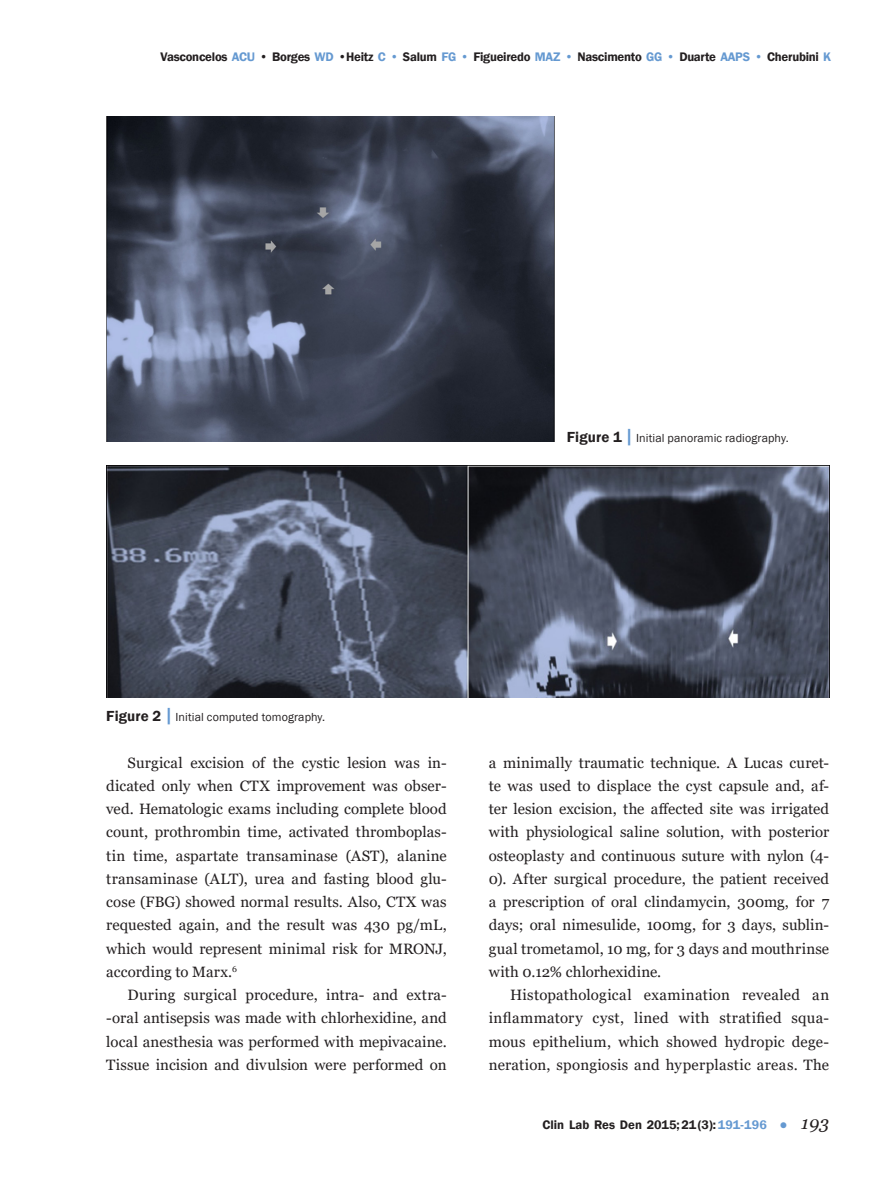
<style>
.page{position:relative;width:893px;height:1191px;background:#fff}
.page>*{position:absolute;margin:0;border:0;box-sizing:border-box;transform-origin:0 0}
._2_1_CORPO_TEXTO_ING{font:15px/23.2px "Georgia";letter-spacing:.005em;color:#231f20;text-align:justify}
._0_2_1_Rodapé_impar{font:600 12.75px "Franklin Gothic";letter-spacing:-.02em;color:#231f20}
._0_2_1_Rodapé_impar-2{font:600 12.75px "Franklin Gothic";color:#231f20}
._3_4_Tab_título{font:12px "Franklin Gothic";letter-spacing:.01em;color:#231f20}
.s1{color:#6599d1}
.s2{font-weight:600;font-size:15px}
.s3{font-weight:600;font-size:19.5px;color:#6599d1}
.s4{font-weight:400;font-size:13.5px;color:#6599d1}
.s5{font-family:"Georgia";font-weight:400;font-style:italic;font-size:18px}
</style>
<div class="page">
<img style="left:106px;top:116px;width:448px;height:326px">
<img style="left:106px;top:465px;width:723px;height:233px">
<p class="_0_2_1_Rodapé_impar" style="left:161px;top:49px;width:672px">Vasconcelos <span class="s1">ACU</span> • Borges <span class="s1">WD</span> •Heitz <span class="s1">C •</span> Salum <span class="s1">FG •</span> Figueiredo <span class="s1">MAZ •</span> Nascimento <span class="s1">GG •</span> Duarte <span class="s1">AAPS •</span> Cherubini <span class="s1">K</span></p>
<p class="_3_4_Tab_título" style="left:567px;top:430px;width:223px"><span class="s2">Figure 1</span> <span class="s3">|</span> Initial panoramic radiography.</p>
<p class="_3_4_Tab_título" style="left:106px;top:709px;width:220px"><span class="s2">Figure 2</span> <span class="s3">|</span> Initial computed tomography.</p>
<p class="_2_1_CORPO_TEXTO_ING" style="left:106px;top:751px;width:342px;text-indent:21px">Surgical excision of the cystic lesion was in&shy;dicated only when CTX improvement was obser&shy;ved. Hematologic exams including complete blood count, prothrombin time, activated thromboplas&shy;tin time, aspartate transaminase (AST), alanine transaminase (ALT), urea and fasting blood glu&shy;cose (FBG) showed normal results. Also, CTX was requested again, and the result was 430 pg/mL, which would represent minimal risk for MRONJ, according to Marx.<sup>6</sup></p>
<p class="_2_1_CORPO_TEXTO_ING" style="left:106px;top:983px;width:342px;text-indent:21px">During surgical procedure, intra- and extra--oral antisepsis was made with chlorhexidine, and local anesthesia was performed with mepivacaine.<br>Tissue incision and divulsion were performed on</p>
<p class="_2_1_CORPO_TEXTO_ING" style="left:489px;top:751px;width:342px">a minimally traumatic technique. A Lucas curet&shy;te was used to displace the cyst capsule and, af&shy;ter lesion excision, the affected site was irrigated with physiological saline solution, with posterior osteoplasty and continuous suture with nylon (4- 0). After surgical procedure, the patient received a prescription of oral clindamycin, 300mg, for 7 days; oral nimesulide, 100mg, for 3 days, sublin&shy;gual trometamol, 10 mg, for 3 days and mouthrinse with 0.12% chlorhexidine.</p>
<p class="_2_1_CORPO_TEXTO_ING" style="left:489px;top:983px;width:342px;text-indent:21px">Histopathological examination revealed an inflammatory cyst, lined with stratified squa&shy;mous epithelium, which showed hydropic dege&shy;neration, spongiosis and hyperplastic areas. The</p>
<p class="_0_2_1_Rodapé_impar-2" style="left:542px;top:1117px;width:288px">Clin Lab Res Den 2015;21(3):<span class="s1">191-196</span> <span class="s4">●</span> <span class="s5">193</span></p>
</div>
